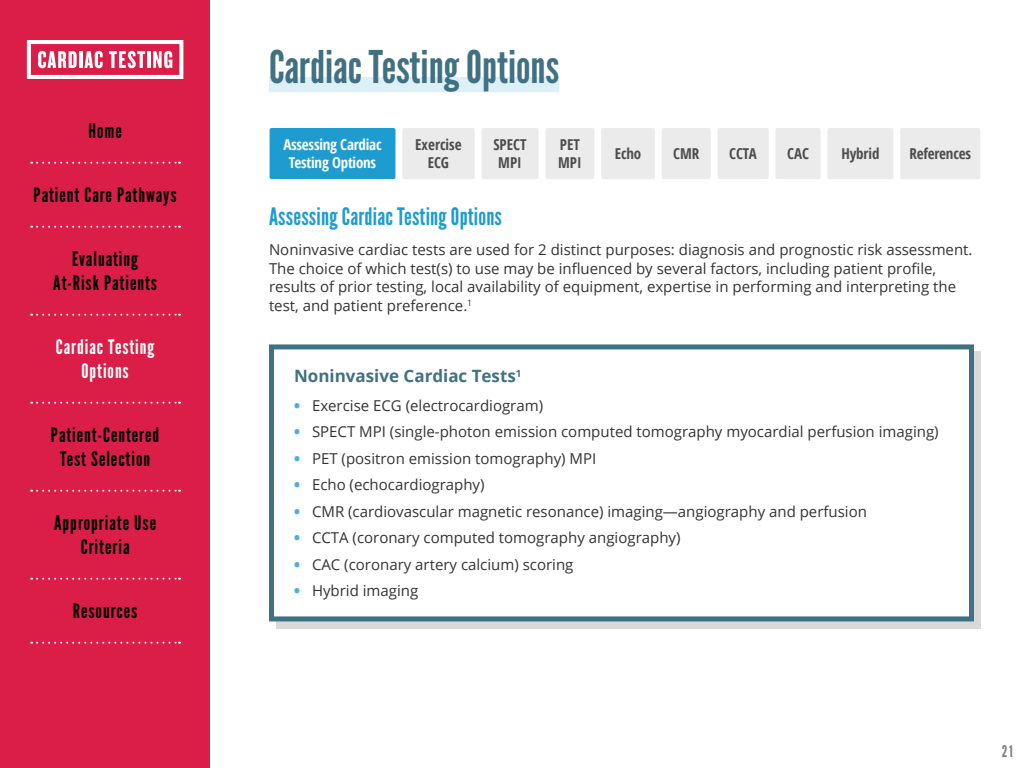
<style>
.page{position:relative;width:1024px;height:768px;background:#fff}
.page>*{position:absolute;margin:0;border:0;box-sizing:border-box;transform-origin:0 0}
.t1{font:45px "League Gothic";color:#407183}
.page_label{font:24px "League Gothic";letter-spacing:.01em;color:#1e9cd0}
.Nav{font:20px/24px "League Gothic";letter-spacing:.05em;color:#000;text-align:center}
.Nav-2{font:20px/24px "League Gothic";letter-spacing:.05em;color:#fff;text-align:center}
.callout{font:700 17px "Open Sans";color:#407183}
.t2{font:16px "League Gothic";color:#808080}
.body{font:15px/18.5px "Open Sans";color:#333}
.sub_nav{font:700 condensed 15px/18px "Open Sans";color:#4d4d4d;text-align:center}
.sub_nav-2{font:700 condensed 15px/18px "Open Sans";letter-spacing:-.015em;color:#fff;text-align:center}
.s1{font-weight:800;color:#4bb0da}
</style>
<div class="page">
<div style="left:0;top:0;width:210px;height:768px;background:#da1e48"></div>
<svg style="left:27px;top:40px;width:156px;height:39px"></svg>
<div style="left:269px;top:77px;width:290px;height:15px;background:#ddf0f8"></div>
<div style="left:276px;top:351px;width:705px;height:277px;background:#000;opacity:.15"></div>
<div style="left:272px;top:347px;width:700px;height:272px;background:#fff"></div>
<div style="left:269px;top:344px;width:705px;height:277px;border:5px solid #407183"></div>
<div style="left:270px;top:128px;width:125px;height:51px;background:#1e9cd0;border-radius:2px"></div>
<div style="left:402px;top:128px;width:73px;height:51px;background:#ebebeb;border-radius:2px"></div>
<div style="left:482px;top:128px;width:57px;height:51px;background:#ebebeb;border-radius:2px"></div>
<div style="left:545px;top:128px;width:49px;height:51px;background:#ebebeb;border-radius:2px"></div>
<div style="left:601px;top:128px;width:54px;height:51px;background:#ebebeb;border-radius:2px"></div>
<div style="left:776px;top:128px;width:45px;height:51px;background:#ebebeb;border-radius:2px"></div>
<div style="left:827px;top:128px;width:66px;height:51px;background:#ebebeb;border-radius:2px"></div>
<div style="left:718px;top:128px;width:51px;height:51px;background:#ebebeb;border-radius:2px"></div>
<div style="left:662px;top:128px;width:49px;height:51px;background:#ebebeb;border-radius:2px"></div>
<div style="left:900px;top:128px;width:80px;height:51px;background:#ebebeb;border-radius:2px"></div>
<svg style="left:31px;top:162px;width:149px;height:2px"></svg>
<svg style="left:31px;top:226px;width:149px;height:2px"></svg>
<svg style="left:31px;top:314px;width:149px;height:2px"></svg>
<svg style="left:31px;top:402px;width:149px;height:2px"></svg>
<svg style="left:31px;top:490px;width:149px;height:2px"></svg>
<svg style="left:31px;top:578px;width:149px;height:2px"></svg>
<svg style="left:31px;top:642px;width:149px;height:2px"></svg>
<p class="Nav" style="left:88px;top:119px;width:35px">Home</p>
<p class="Nav" style="left:34px;top:183px;width:144px">Patient Care Pathways</p>
<p class="Nav" style="left:53px;top:247px;width:105px">Evaluating<br>At-Risk Patients</p>
<p class="Nav-2" style="left:56px;top:335px;width:100px">Cardiac Testing<br>Options</p>
<p class="Nav" style="left:51px;top:423px;width:110px">Patient-Centered<br>Test Selection</p>
<p class="Nav" style="left:54px;top:511px;width:103px">Appropriate Use<br>Criteria</p>
<p class="Nav" style="left:73px;top:599px;width:66px">Resources</p>
<p class="t1" style="left:269px;top:40px;width:292px">Cardiac Testing Options</p>
<p class="sub_nav-2" style="left:283px;top:136px;width:100px">Assessing Cardiac<br>Testing Options</p>
<p class="sub_nav" style="left:415px;top:136px;width:48px">Exercise<br>ECG</p>
<p class="sub_nav" style="left:493px;top:136px;width:35px">SPECT<br>MPI</p>
<p class="sub_nav" style="left:558px;top:136px;width:25px;text-align:left">PET<br>MPI</p>
<p class="sub_nav" style="left:615px;top:145px;width:28px">Echo</p>
<p class="sub_nav" style="left:673px;top:144px;width:28px">CMR</p>
<p class="sub_nav" style="left:729px;top:144px;width:29px">CCTA</p>
<p class="sub_nav" style="left:787px;top:144px;width:23px">CAC</p>
<p class="sub_nav" style="left:841px;top:144px;width:40px">Hybrid</p>
<p class="sub_nav" style="left:910px;top:145px;width:63px">References</p>
<p class="page_label" style="left:269px;top:202px;width:234px">Assessing Cardiac Testing Options</p>
<p class="body" style="left:269px;top:240px;width:705px">Noninvasive cardiac tests are used for 2 distinct purposes: diagnosis and prognostic risk assessment.<br>The choice of which test(s) to use may be influenced by several factors, including patient profile, results of prior testing, local availability of equipment, expertise in performing and interpreting the test, and patient preference.<sup>1</sup></p>
<p class="callout" style="left:294px;top:364px;width:229px">Noninvasive Cardiac Tests<sup>1</sup></p>
<p class="body" style="left:294px;top:396px;width:251px"><span class="s1">•</span> Exercise ECG (electrocardiogram)</p>
<p class="body" style="left:294px;top:422px;width:646px"><span class="s1">•</span> SPECT MPI (single-photon emission computed tomography myocardial perfusion imaging)</p>
<p class="body" style="left:294px;top:449px;width:304px"><span class="s1">•</span> PET (positron emission tomography) MPI</p>
<p class="body" style="left:294px;top:475px;width:192px"><span class="s1">•</span> Echo (echocardiography)</p>
<p class="body" style="left:294px;top:502px;width:575px"><span class="s1">•</span> CMR (cardiovascular magnetic resonance) imaging—angiography and perfusion</p>
<p class="body" style="left:294px;top:528px;width:388px"><span class="s1">•</span> CCTA (coronary computed tomography angiography)</p>
<p class="body" style="left:294px;top:555px;width:281px"><span class="s1">•</span> CAC (coronary artery calcium) scoring</p>
<p class="body" style="left:294px;top:581px;width:126px"><span class="s1">•</span> Hybrid imaging</p>
<p class="t2" style="left:1002px;top:742px;width:13px">21</p>
</div>
